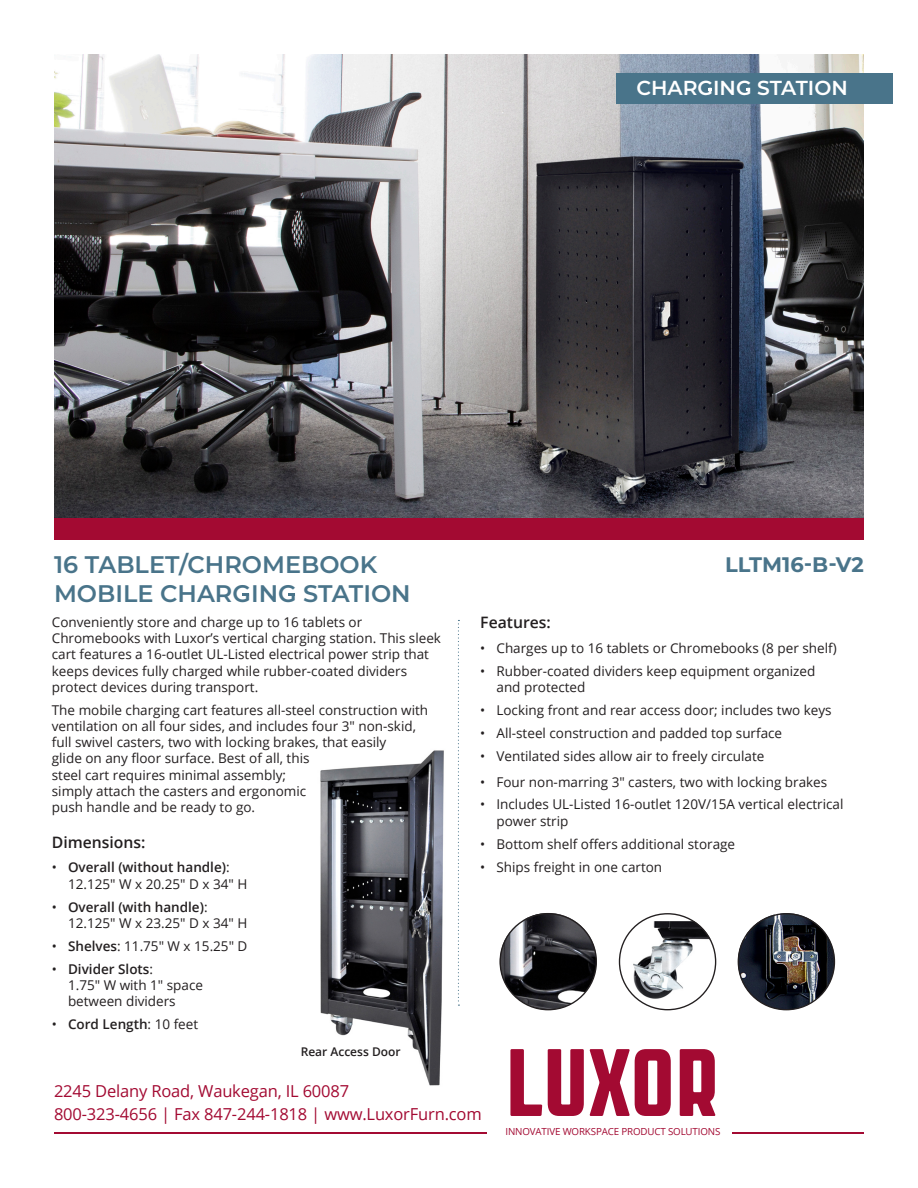
<style>
.page{position:relative;width:918px;height:1188px;background:#fff}
.page>*{position:absolute;margin:0;border:0;box-sizing:border-box;transform-origin:0 0}
.Cover_Headline_-_Col{font:600 24px "Montserrat";color:#49748a}
.Small_Headline_cover{font:700 21px "Montserrat";color:#49748a}
.Category_Bar_Headlin{font:600 20.25px "Montserrat";color:#fff}
.Footer_Contact_info{font:16.5px "Open Sans";letter-spacing:-.01em;color:#a30a32}
.Description_Text{font:600 15.75px "Open Sans";color:#231f20}
.Description_Text-2{font:13.5px/16.2px "Open Sans";color:#231f20}
.Description_Text-3{font:600 13.5px "Open Sans";color:#231f20}
.Description_Text-4{font:600 12px "Open Sans";color:#231f20}
.t1{font:9.75px "Open Sans";letter-spacing:-.015em;color:#a30a32}
.s1{font-weight:600}
.s2{font-weight:400}
</style>
<div class="page">
<img style="left:320px;top:750px;width:140px;height:336px">
<img style="left:54px;top:54px;width:810px;height:464px">
<svg style="left:458px;top:620px;width:1px;height:386px"></svg>
<div style="left:54px;top:518px;width:810px;height:21px;background:#a30a32"></div>
<svg style="left:510px;top:1049px;width:32px;height:67px"></svg>
<svg style="left:548px;top:1049px;width:36px;height:67px"></svg>
<svg style="left:590px;top:1049px;width:81px;height:67px"></svg>
<svg style="left:680px;top:1049px;width:36px;height:67px"></svg>
<hr style="left:54px;top:1133px;width:432px;height:1px;background:#a30a32">
<hr style="left:732px;top:1133px;width:132px;height:1px;background:#a30a32">
<div style="left:617px;top:73px;width:276px;height:31px;background:#49748a"></div>
<svg style="left:242px;top:593px;width:7px;height:3px"></svg>
<svg style="left:288px;top:593px;width:7px;height:3px"></svg>
<img style="left:500px;top:913px;width:96px;height:97px;border-radius:48px">
<img style="left:626px;top:921px;width:90px;height:81px">
<img style="left:738px;top:913px;width:97px;height:97px;border-radius:48px">
<p class="Category_Bar_Headlin" style="left:636px;top:74px;width:213px">CHARGING STATION</p>
<p class="Cover_Headline_-_Col" style="left:54px;top:548px;width:325px">16 TABLET/CHROMEBOOK</p>
<p class="Cover_Headline_-_Col" style="left:54px;top:576px;width:358px">MOBILE CHARGING STATION</p>
<p class="Description_Text-2" style="left:52px;top:614px;width:391px">Conveniently store and charge up to 16 tablets or Chromebooks with Luxor’s vertical charging station. This sleek cart features a 16-outlet UL-Listed electrical power strip that keeps devices fully charged while rubber-coated dividers protect devices during transport.</p>
<p class="Description_Text-2" style="left:52px;top:701px;width:378px">The mobile charging cart features all-steel construction with ventilation on all four sides, and includes four 3" non-skid, full swivel casters, two with locking brakes, that easily<br>glide on any floor surface. Best of all, this<br>steel cart requires minimal assembly;<br>simply attach the casters and ergonomic<br>push handle and be ready to go.</p>
<p class="Description_Text" style="left:52px;top:831px;width:95px">Dimensions:</p>
<p class="Description_Text-2" style="left:68px;top:859px;width:181px;text-indent:-16px">• <span class="s1">Overall (without handle)</span>:<br>12.125" W x 20.25" D x 34" H</p>
<p class="Description_Text-2" style="left:68px;top:898px;width:181px;text-indent:-16px">• <span class="s1">Overall (with handle)</span>:<br>12.125" W x 23.25" D x 34" H</p>
<p class="Description_Text-2" style="left:52px;top:937px;width:197px">• <span class="s1">Shelves</span>: 11.75" W x 15.25" D</p>
<p class="Description_Text-2" style="left:68px;top:960px;width:137px;text-indent:-16px">• <span class="s1">Divider Slots</span>:<br>1.75" W with 1" space between dividers</p>
<p class="Description_Text-3" style="left:52px;top:1015px;width:148px"><span class="s2">•</span> Cord Length<span class="s2">: 10 feet</span></p>
<p class="Description_Text-4" style="left:301px;top:1043px;width:102px">Rear Access Door</p>
<p class="Small_Headline_cover" style="left:725px;top:549px;width:140px">LLTM16-B-V2</p>
<p class="Description_Text" style="left:480px;top:612px;width:72px">Features:</p>
<p class="Description_Text-2" style="left:480px;top:640px;width:358px">• Charges up to 16 tablets or Chromebooks (8 per shelf)</p>
<p class="Description_Text-2" style="left:496px;top:662px;width:320px;text-indent:-16px">• Rubber-coated dividers keep equipment organized and protected</p>
<p class="Description_Text-2" style="left:480px;top:702px;width:353px">• Locking front and rear access door; includes two keys</p>
<p class="Description_Text-2" style="left:480px;top:725px;width:303px">• All-steel construction and padded top surface</p>
<p class="Description_Text-2" style="left:480px;top:748px;width:286px">• Ventilated sides allow air to freely circulate</p>
<p class="Description_Text-2" style="left:480px;top:773px;width:349px">• Four non-marring 3" casters, two with locking brakes</p>
<p class="Description_Text-2" style="left:496px;top:796px;width:348px;text-indent:-16px">• Includes UL-Listed 16-outlet 120V/15A vertical electrical power strip</p>
<p class="Description_Text-2" style="left:480px;top:835px;width:256px">• Bottom shelf offers additional storage</p>
<p class="Description_Text-2" style="left:480px;top:858px;width:183px">• Ships freight in one carton</p>
<p class="Footer_Contact_info" style="left:54px;top:1080px;width:297px">2245 Delany Road, Waukegan, IL 60087</p>
<p class="Footer_Contact_info" style="left:54px;top:1102px;width:429px">800-323-4656 | Fax 847-244-1818 | www.LuxorFurn.com</p>
<p class="t1" style="left:506px;top:1125px;width:216px">INNOVATIVE WORKSPACE PRODUCT SOLUTIONS</p>
</div>
